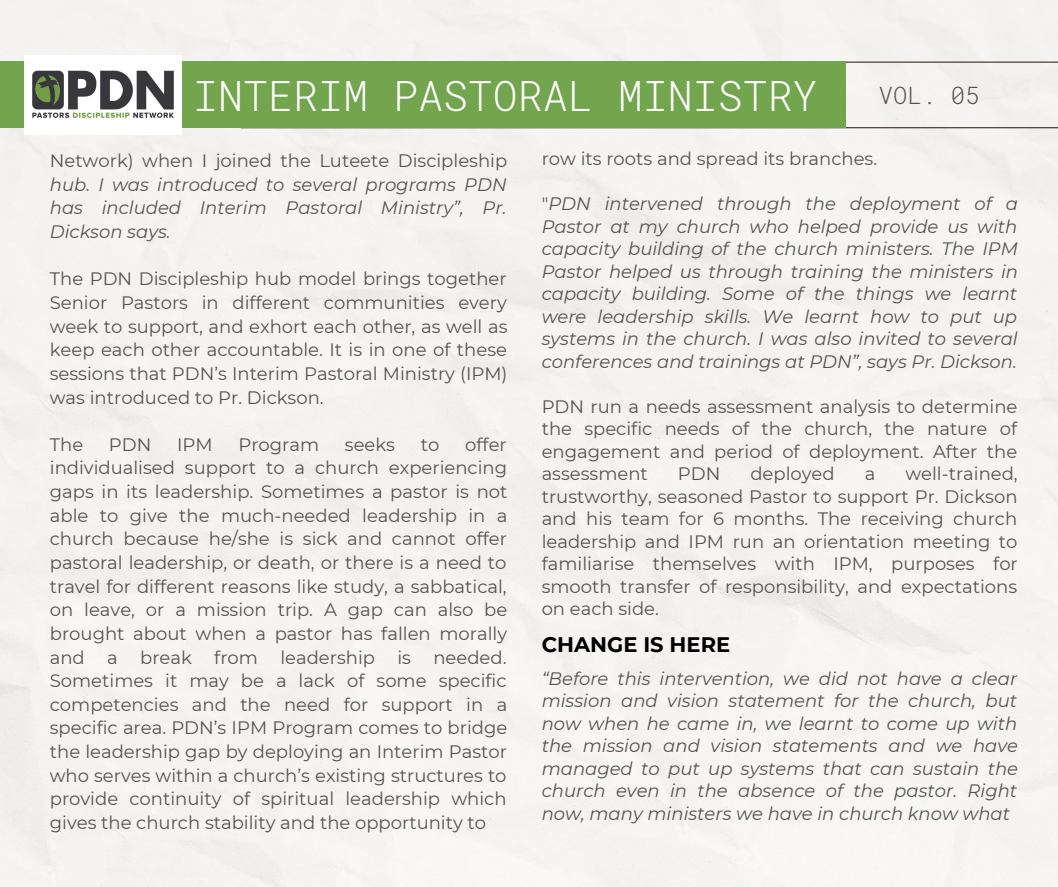
<style>
.page{position:relative;width:1058px;height:887px;background:#fff}
.page>*{position:absolute;margin:0;border:0;box-sizing:border-box;transform-origin:0 0}
.t1{font:300 41.55px "Roboto Mono";color:#fff}
.t2{font:300 24px "Roboto Mono";color:#545454}
.t3{font:700 21px "Montserrat";color:#000}
.t4{font:18px/23.7px "Montserrat";color:#545454;text-align:justify}
.t5{font:italic 18px/22.5px "Montserrat";color:#545454;text-align:justify}
.s1{font-style:normal}
</style>
<div class="page">
<div style="left:0;top:0;width:1058px;height:886px;background:#f5f4f2"></div>
<hr style="left:223px;top:62px;width:835px;height:1px;background:#362920">
<hr style="left:241px;top:127px;width:817px;height:1px;background:#362920">
<div style="left:0;top:62px;width:845px;height:66px;background:#73a54e"></div>
<img style="left:25px;top:56px;width:156px;height:78px">
<h1 class="t1" style="left:193px;top:67px;width:626px">INTERIM PASTORAL MINISTRY</h1>
<h2 class="t2" style="left:879px;top:79px;width:102px">VOL. 05</h2>
<p class="t4" style="left:50px;top:149px;width:459px">Network) when I joined the Luteete Discipleship</p>
<p class="t5" style="left:50px;top:172px;width:458px;line-height:23.7px">hub. I was introduced to several programs PDN has included Interim Pastoral Ministry”, Pr.<br>Dickson says.</p>
<p class="t4" style="left:50px;top:267px;width:459px">The PDN Discipleship hub model brings together Senior Pastors in different communities every week to support, and exhort each other, as well as keep each other accountable. It is in one of these sessions that PDN’s Interim Pastoral Ministry (IPM) was introduced to Pr. Dickson.</p>
<p class="t4" style="left:50px;top:432px;width:35px">The</p>
<p class="t4" style="left:109px;top:432px;width:44px">PDN</p>
<p class="t4" style="left:177px;top:432px;width:37px">IPM</p>
<p class="t4" style="left:238px;top:432px;width:82px">Program</p>
<p class="t4" style="left:345px;top:432px;width:52px">seeks</p>
<p class="t4" style="left:421px;top:432px;width:20px">to</p>
<p class="t4" style="left:50px;top:432px;width:459px;text-indent:415px">offer individualised support to a church experiencing gaps in its leadership. Sometimes a pastor is not able to give the much-needed leadership in a church because he/she is sick and cannot offer pastoral leadership, or death, or there is a need to travel for different reasons like study, a sabbatical, on leave, or a mission trip. A gap can also be brought about when a pastor has fallen morally and a break from leadership is needed.<br>Sometimes it may be a lack of some specific competencies and the need for support in a specific area. PDN’s IPM Program comes to bridge the leadership gap by deploying an Interim Pastor who serves within a church’s existing structures to provide continuity of spiritual leadership which gives the church stability and the opportunity to</p>
<p class="t4" style="left:541px;top:147px;width:337px">row its roots and spread its branches.</p>
<p class="t5" style="left:541px;top:192px;width:478px"><span class="s1">"</span>PDN intervened through the deployment of a Pastor at my church who helped provide us with capacity building of the church ministers. The IPM Pastor helped us through training the ministers in capacity building. Some of the things we learnt were leadership skills. We learnt how to put up systems in the church. I was also invited to several conferences and trainings at PDN”, says Pr. Dickson.</p>
<p class="t4" style="left:541px;top:395px;width:477px;line-height:22.5px">PDN run a needs assessment analysis to determine the specific needs of the church, the nature of engagement and period of deployment. After the assessment</p>
<p class="t4" style="left:541px;top:462px;width:477px;line-height:22.5px;text-indent:364px">well-trained, trustworthy, seasoned Pastor to support Pr. Dickson and his team for 6 months. The receiving church leadership and IPM run an orientation meeting to familiarise themselves with IPM, purposes for smooth transfer of responsibility, and expectations on each side.</p>
<p class="t3" style="left:542px;top:631px;width:190px">CHANGE IS HERE</p>
<p class="t5" style="left:541px;top:667px;width:478px">“Before this intervention, we did not have a clear mission and vision statement for the church, but now when he came in, we learnt to come up with the mission and vision statements and we have managed to put up systems that can sustain the church even in the absence of the pastor. Right now, many ministers we have in church know what</p>
<p class="t4" style="left:678px;top:462px;width:44px">PDN</p>
<p class="t4" style="left:750px;top:462px;width:86px">deployed</p>
<p class="t4" style="left:864px;top:462px;width:12px">a</p>
</div>
